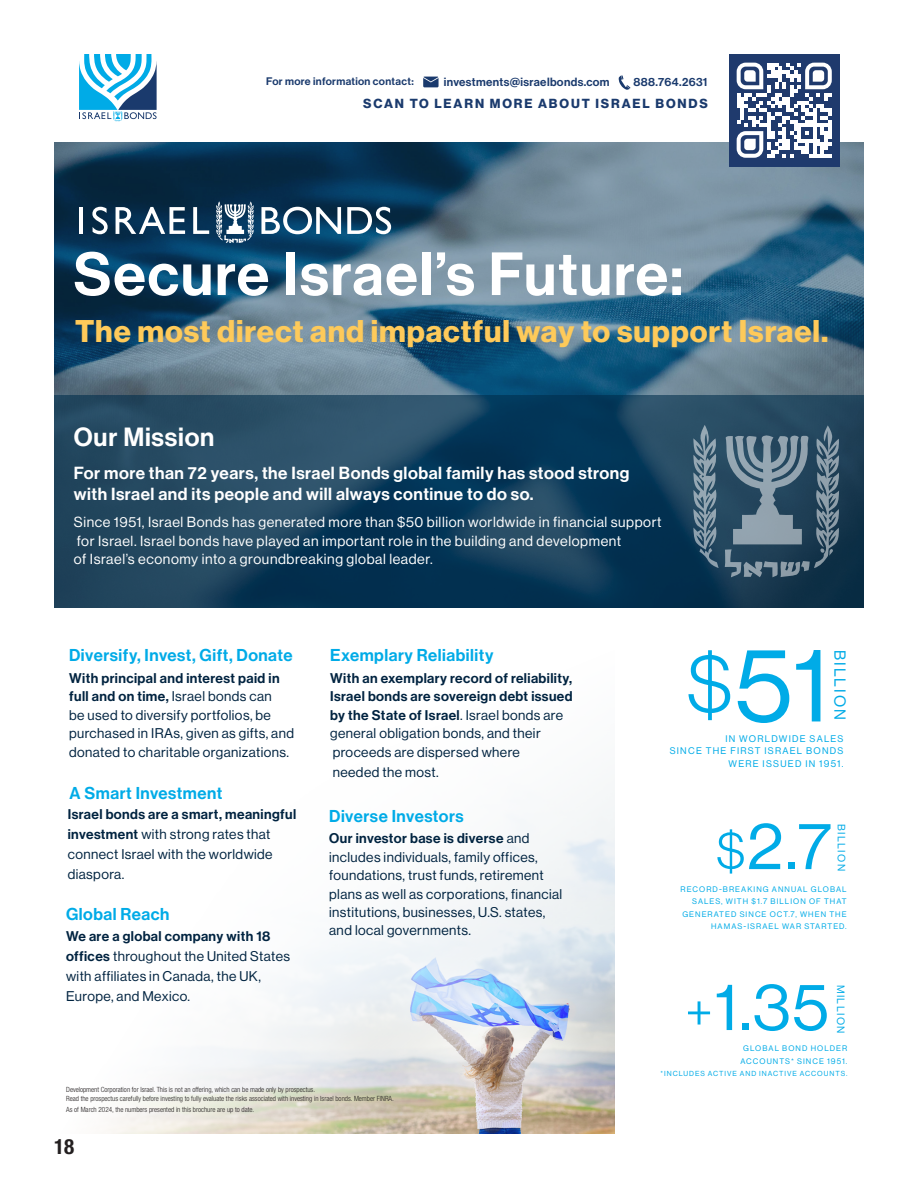
<style>
.page{position:relative;width:918px;height:1188px;background:#fff}
.page>*{position:absolute;margin:0;border:0;box-sizing:border-box;transform-origin:0 0}
.t1{font:103.65px "N Haas Grotesk DS Pro 55 Rg";color:#00abe7}
.t2{font:65.55px "N Haas Grotesk DS Pro 55 Rg";color:#00abe7}
.t3{font:59.55px "N Haas Grotesk DS Pro 65 Md";letter-spacing:.03em;color:#fff}
.t4{font:30.75px "N Haas Grotesk DS Pro 75 Bd";letter-spacing:.03em;color:#feca5a}
.t5{font:25.8px "N Haas Grotesk DS Pro 65 Md";letter-spacing:.03em;color:#fff}
.t6{font:700 condensed 21px "Helvetica Neue LT Std";color:#231f20}
.t7{font:17.25px/21.5px "N Haas Grotesk DS Pro 65 Md";letter-spacing:.03em;color:#fff}
.t8{font:16.8px "N Haas Grotesk DS Pro 65 Md";letter-spacing:.03em;color:#00abe7}
.t9{font:15.75px "N Haas Grotesk DS Pro 55 Rg";letter-spacing:.135em;color:#00abe7}
.t10{font:14.25px/18.6px "N Haas Grotesk DS Pro 55 Rg";letter-spacing:.04em;color:#fff}
.t11{font:13.8px/18.5px "N Haas Grotesk DS Pro 55 Rg";letter-spacing:.03em;color:#002340}
.t12{font:13.8px/18.6px "N Haas Grotesk DS Pro 65 Md";letter-spacing:.03em;color:#002340}
.t13{font:12.9px "N Haas Grotesk DS Pro 75 Bd";letter-spacing:.145em;color:#1a3a6d}
.t14{font:11.7px "N Haas Grotesk DS Pro 65 Md";letter-spacing:.03em;color:#1a3a6d}
.t15{font:10.8px "N Haas Grotesk DS Pro 65 Md";letter-spacing:.03em;color:#1a3a6d}
.t16{font:10.35px "N Haas Grotesk DS Pro 55 Rg";letter-spacing:.135em;color:#00abe7}
.t17{font:9.45px/12.9px "N Haas Grotesk DS Pro 55 Rg";letter-spacing:.135em;color:#00abe7;text-align:right}
.t18{font:7.8px/12.6px "N Haas Grotesk DS Pro 55 Rg";letter-spacing:.135em;color:#00abe7;text-align:right}
.t19{font:300 condensed 7.2px/8.6px "Helvetica Neue LT Std";color:#231f20}
.t20{font:7.2px "N Haas Grotesk DS Pro 55 Rg";letter-spacing:.135em;color:#00abe7}
.s1{font-family:"N Haas Grotesk DS Pro 65 Md"}
.s2{font-family:"N Haas Grotesk DS Pro 55 Rg"}
.s3{font-family:"N Haas Grotesk DS Pro 45 Lt";font-size:83.1px}
.s4{font-family:"N Haas Grotesk DS Pro 45 Lt";font-size:52.5px}
</style>
<div class="page">
<img style="left:107px;top:790px;width:508px;height:344px">
<img style="left:54px;top:142px;width:810px;height:253px">
<svg style="left:423px;top:77px;width:16px;height:10px"></svg>
<svg style="left:619px;top:75px;width:11px;height:15px"></svg>
<svg style="left:54px;top:395px;width:810px;height:213px;background:#18405c"></svg>
<svg style="left:725px;top:425px;width:114px;height:152px;background:#4e687b"></svg>
<svg style="left:693px;top:425px;width:26px;height:143px;background:#537083"></svg>
<svg style="left:79px;top:54px;width:78px;height:67px"></svg>
<div style="left:729px;top:55px;width:110px;height:110px;background:#1f3a6d"></div>
<svg style="left:737px;top:63px;width:95px;height:95px"></svg>
<hr style="left:79px;top:207px;width:4px;height:27px;background:#fff">
<svg style="left:92px;top:207px;width:16px;height:27px"></svg>
<svg style="left:116px;top:207px;width:69px;height:27px"></svg>
<svg style="left:193px;top:207px;width:16px;height:27px"></svg>
<svg style="left:261px;top:207px;width:80px;height:27px"></svg>
<svg style="left:216px;top:201px;width:38px;height:42px"></svg>
<svg style="left:347px;top:207px;width:44px;height:27px"></svg>
<p class="t15" style="left:266px;top:75px;width:149px">For more information contact:</p>
<p class="t14" style="left:444px;top:75px;width:167px">investments@israelbonds.com</p>
<p class="t14" style="left:634px;top:75px;width:75px">888.764.2631</p>
<p class="t13" style="left:363px;top:96px;width:346px">SCAN TO LEARN MORE ABOUT ISRAEL BONDS</p>
<p class="t3" style="left:73px;top:240px;width:611px">Secure Israel’s Future:</p>
<p class="t4" style="left:75px;top:313px;width:755px">The most direct and impactful way to support Israel.</p>
<p class="t5" style="left:74px;top:422px;width:142px">Our Mission</p>
<p class="t7" style="left:74px;top:462px;width:557px">For more than 72 years, the Israel Bonds global family has stood strong with Israel and its people and will always continue to do so.</p>
<p class="t10" style="left:74px;top:513px;width:589px">Since 1951, Israel Bonds has generated more than $50 billion worldwide in financial support for Israel. Israel bonds have played an important role in the building and development<br>of Israel’s economy into a groundbreaking global leader.</p>
<p class="t8" style="left:69px;top:645px;width:225px">Diversify, Invest, Gift, Donate</p>
<p class="t8" style="left:330px;top:645px;width:165px">Exemplary Reliability</p>
<p class="t11" style="left:69px;top:669px;width:226px"><span class="s1">With principal and interest paid in full and on time,</span> Israel bonds can<br>be used to diversify portfolios, be purchased in IRAs, given as gifts, and donated to charitable organizations.</p>
<p class="t8" style="left:70px;top:783px;width:154px">A Smart Investment</p>
<p class="t12" style="left:330px;top:669px;width:244px">With an exemplary record of reliability, Israel bonds are sovereign debt issued by the State of Israel<span class="s2">. Israel bonds are general obligation bonds, and their proceeds are dispersed where</span></p>
<p class="t11" style="left:333px;top:763px;width:107px">needed the most.</p>
<p class="t1" style="left:687px;top:627px;width:143px"><span class="s3">$</span>51</p>
<p class="t9" style="left:849px;top:650px;width:72px;rotate:90deg">BILLION</p>
<p class="t17" style="left:670px;top:732px;width:175px">IN WORLDWIDE SALES<br>SINCE THE FIRST ISRAEL BONDS<br>WERE ISSUED IN 1951.</p>
<p class="t11" style="left:68px;top:805px;width:230px;line-height:20px"><span class="s1">Israel bonds are a smart, meaningful investment</span> with strong rates that connect Israel with the worldwide diaspora.</p>
<p class="t8" style="left:66px;top:904px;width:105px">Global Reach</p>
<p class="t11" style="left:66px;top:927px;width:226px;line-height:20px"><span class="s1">We are a global company with 18 offices</span> throughout the United States with affiliates in Canada, the UK,<br>Europe, and Mexico.</p>
<p class="t8" style="left:329px;top:806px;width:136px">Diverse Investors</p>
<p class="t11" style="left:329px;top:829px;width:235px"><span class="s1">Our investor base is diverse</span> and includes individuals, family offices, foundations, trust funds, retirement plans as well as corporations, financial institutions, businesses, U.S. states, and local governments.</p>
<p class="t19" style="left:66px;top:1086px;width:329px">Development Corporation for Israel. This is not an offering, which can be made only by prospectus.<br>Read the prospectus carefully before investing to fully evaluate the risks associated with investing in Israel bonds. Member FINRA.</p>
<p class="t19" style="left:66px;top:1106px;width:190px">As of March 2024, the numbers presented in this brochure are up to date.</p>
<h3 class="t6" style="left:54px;top:1134px;width:22px">18</h3>
<p class="t2" style="left:716px;top:809px;width:116px"><span class="s4">$</span>2.7</p>
<p class="t16" style="left:847px;top:824px;width:48px;rotate:90deg">BILLION</p>
<p class="t18" style="left:681px;top:883px;width:168px">RECORD-BREAKING ANNUAL GLOBAL<br>SALES, WITH $1.7 BILLION OF THAT<br>GENERATED SINCE OCT.7, WHEN THE<br>HAMAS-ISRAEL WAR STARTED.</p>
<p class="t2" style="left:685px;top:970px;width:145px"><span class="s4">+</span>1.35</p>
<p class="t16" style="left:847px;top:985px;width:50px;rotate:90deg">MILLION</p>
<p class="t18" style="left:740px;top:1042px;width:108px;text-align:center">GLOBAL BOND HOLDER<br>ACCOUNTS* SINCE 1951.</p>
<p class="t20" style="left:661px;top:1069px;width:188px">*INCLUDES ACTIVE AND INACTIVE ACCOUNTS.</p>
</div>
